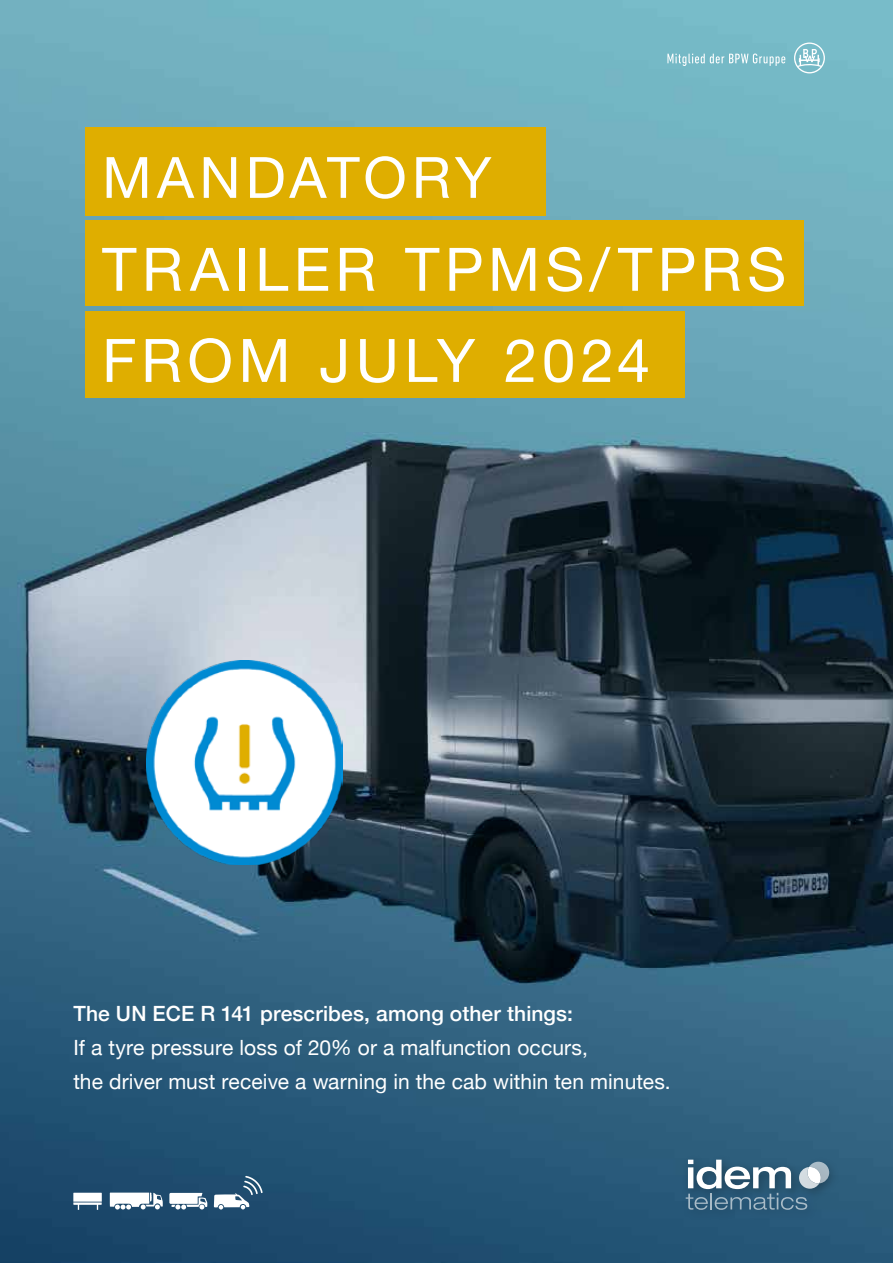
<style>
.page{position:relative;width:893px;height:1263px;background:#fff}
.page>*{position:absolute;margin:0;border:0;box-sizing:border-box;transform-origin:0 0}
.t1{font:60px/91.1px "Helvetica Neue";letter-spacing:.085em;color:#fff}
.t2{font:57px "Helvetica Neue";letter-spacing:.08em;color:#fff}
.t3{font:21px/34px "Helvetica Neue";letter-spacing:.005em;color:#fff}
.t4{font:500 21px "Helvetica Neue";letter-spacing:.005em;color:#fff}
</style>
<div class="page">
<img style="left:0;top:0;width:893px;height:1263px">
<div style="left:681px;top:1154px;width:160px;height:67px;background:#295a7a"></div>
<svg style="left:686px;top:1160px;width:143px;height:50px"></svg>
<svg style="left:110px;top:1192px;width:53px;height:17px"></svg>
<svg style="left:169px;top:1193px;width:38px;height:16px"></svg>
<svg style="left:214px;top:1176px;width:49px;height:33px"></svg>
<svg style="left:73px;top:1193px;width:29px;height:17px"></svg>
<svg style="left:794px;top:43px;width:31px;height:30px"></svg>
<svg style="left:667px;top:54px;width:118px;height:12px"></svg>
<img style="left:147px;top:660px;width:195px;height:204px">
<div style="left:85px;top:128px;width:460px;height:88px;background:#dfae00"></div>
<div style="left:85px;top:220px;width:719px;height:86px;background:#dfae00"></div>
<div style="left:85px;top:311px;width:600px;height:87px;background:#dfae00"></div>
<h2 class="t2" style="left:102px;top:136px;width:391px">MANDATORY</h2>
<h1 class="t1" style="left:102px;top:227px;width:686px">TRAILER TPMS/TPRS<br>FROM JULY 2024</h1>
<p class="t4" style="left:73px;top:996px;width:501px">The UN ECE R 141 prescribes, among other things:</p>
<p class="t3" style="left:73px;top:1031px;width:599px">If a tyre pressure loss of 20% or a malfunction occurs,<br>the driver must receive a warning in the cab within ten minutes.</p>
</div>
